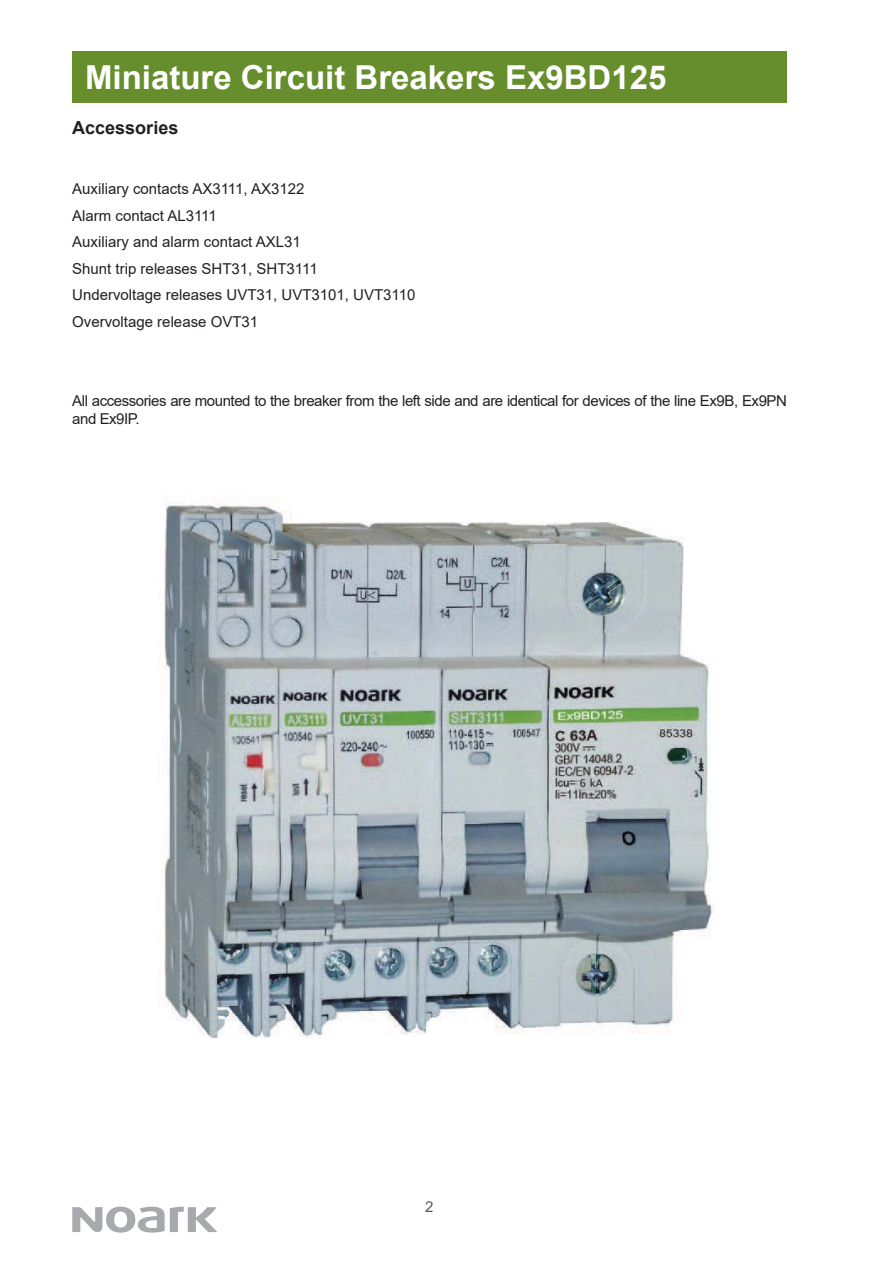
<style>
.page{position:relative;width:893px;height:1263px;background:#fff}
.page>*{position:absolute;margin:0;border:0;box-sizing:border-box;transform-origin:0 0}
.t1{font:700 33px "Arial";color:#fff}
.t2{font:700 18px "Arial";color:#231f20}
.t3{font:15px/26.5px "Arial";color:#231f20}
.t4{font:15px/18px "Arial";letter-spacing:-.03em;color:#231f20}
.t5{font:15px "Arial";color:#57585a}
</style>
<div class="page">
<img style="left:162px;top:498px;width:551px;height:539px">
<svg style="left:72px;top:1206px;width:145px;height:26px"></svg>
<div style="left:72px;top:51px;width:715px;height:51px;background:#668e2c"></div>
<h1 class="t1" style="left:85px;top:54px;width:583px">Miniature Circuit Breakers Ex9BD125</h1>
<p class="t2" style="left:72px;top:115px;width:108px">Accessories</p>
<p class="t3" style="left:72px;top:176px;width:345px">Auxiliary contacts AX3111, AX3122<br>Alarm contact AL3111<br>Auxiliary and alarm contact AXL31<br>Shunt trip releases SHT31, SHT3111<br>Undervoltage releases UVT31, UVT3101, UVT3110<br>Overvoltage release OVT31</p>
<p class="t4" style="left:72px;top:392px;width:716px">All accessories are mounted to the breaker from the left side and are identical for devices of the line Ex9B, Ex9PN and Ex9IP.</p>
<p class="t5" style="left:425px;top:1197px;width:10px">2</p>
</div>
